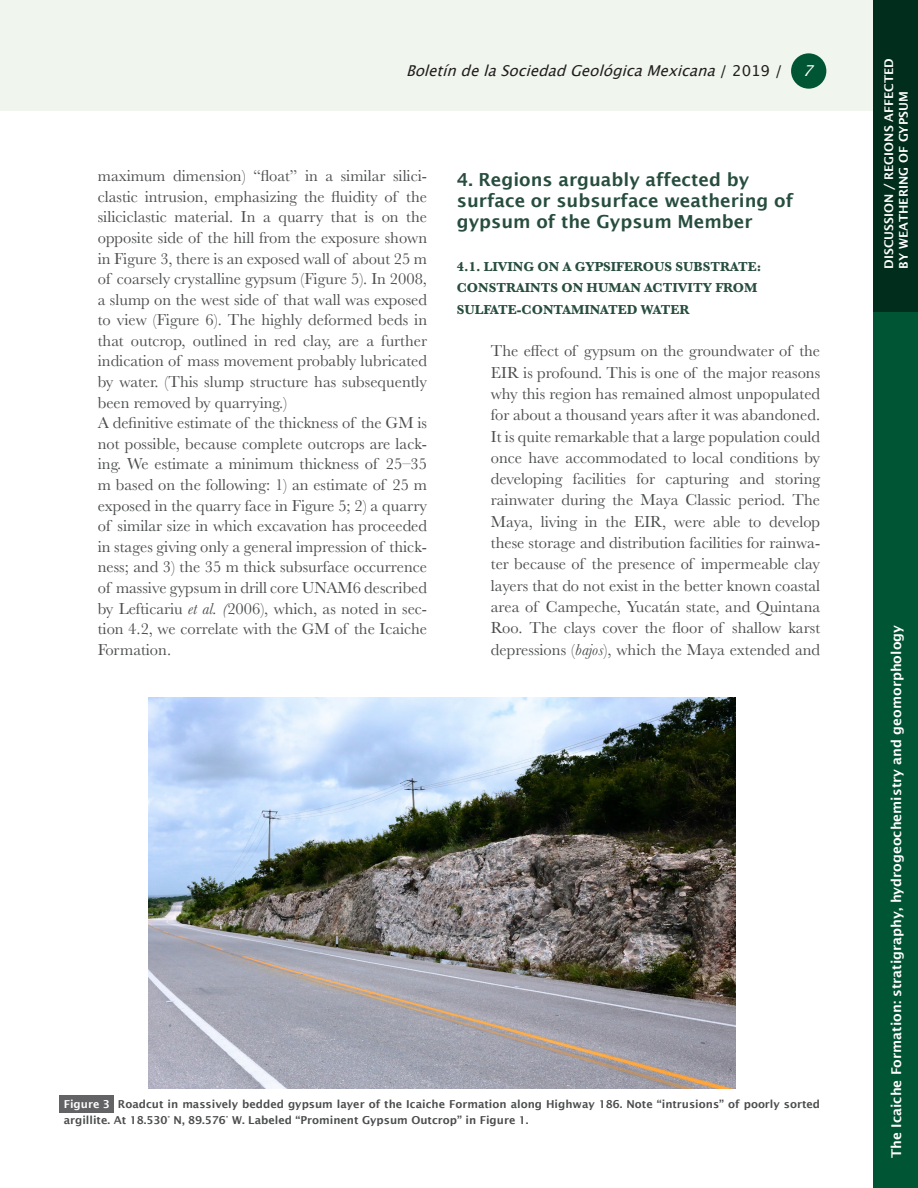
<style>
.page{position:relative;width:918px;height:1188px;background:#fff}
.page>*{position:absolute;margin:0;border:0;box-sizing:border-box;transform-origin:0 0}
.Hierarchy_1{font:600 18px/21.3px "Lucida Sans";color:#274d3e}
.Indented-text{font:16.5px/20.5px "Baskerville";color:#4b4c4d;text-align:justify}
.t1{font:italic 15px "Lucida Grande";color:#231f20}
.t2{font:italic 15px "Lucida Grande";color:#fff}
.Hierarchy_2{font:700 13.5px/21.3px "Baskerville";color:#274d3e}
.t3{font:600 13.5px "Lucida Sans";color:#fff}
.Section{font:600 12px/14.4px "Lucida Sans";color:#fff}
.Figure_foot{font:600 10.95px/16.5px "Lucida Sans";color:#4b4c4d}
.Figure_foot_number{font:600 10.95px "Lucida Sans";color:#fff}
.s1{font-style:normal}
.s2{font-style:italic}
</style>
<div class="page">
<div style="left:874px;top:311px;width:44px;height:877px;background:#005534"></div>
<div style="left:0;top:0;width:874px;height:111px;background:#f0f6ed"></div>
<div style="left:791px;top:53px;width:35px;height:36px;background:#005534;border-radius:50%"></div>
<div style="left:874px;top:0;width:44px;height:311px;background:#012d1c"></div>
<img style="left:148px;top:697px;width:588px;height:392px">
<div style="left:60px;top:1095px;width:54px;height:17px;background:#636366"></div>
<p class="t1" style="left:406px;top:62px;width:378px">BoletíndelaSociedadGeológicaMexicana<span class="s1">/ 2 0 1 9 /</span></p>
<p class="t2" style="left:803px;top:62px;width:19px">7</p>
<p class="Section" style="left:882px;top:269px;width:212px;rotate:-90deg">DISCUSSION / REGIONS AFFECTED<br>BY WEATHERING OF GYPSUM</p>
<p class="Indented-text" style="left:98px;top:166px;width:331px">maximum dimension) “float” in a similar silici&shy;clastic intrusion, emphasizing the fluidity of the siliciclastic material. In a quarry that is on the opposite side of the hill from the exposure shown in Figure 3, there is an exposed wall of about 25 m of coarsely crystalline gypsum (Figure 5). In 2008, a slump on the west side of that wall was exposed to view (Figure 6). The highly deformed beds in that outcrop, outlined in red clay, are a further indication of mass movement probably lubricated by water. (This slump structure has subsequently been removed by quarrying.)</p>
<p class="Indented-text" style="left:98px;top:413px;width:331px">A definitive estimate of the thickness of the GM is not possible, because complete outcrops are lack&shy;ing. We estimate a minimum thickness of 25–35 m based on the following: 1) an estimate of 25 m exposed in the quarry face in Figure 5; 2) a quarry of similar size in which excavation has proceeded in stages giving only a general impression of thick&shy;ness; and 3) the 35 m thick subsurface occurrence of massive gypsum in drill core UNAM6 described by Lefticariu <span class="s2">et al. (</span>2006), which, as noted in sec&shy;tion 4.2, we correlate with the GM of the Icaiche Formation.</p>
<p class="Hierarchy_1" style="left:457px;top:168px;width:338px">4. Regions arguably affected by surface or subsurface weathering of gypsum of the Gypsum Member</p>
<p class="Hierarchy_2" style="left:457px;top:256px;width:306px">4.1. LIVING ON A GYPSIFEROUS SUBSTRATE:<br>CONSTRAINTS ON HUMAN ACTIVITY FROM<br>SULFATE-CONTAMINATED WATER</p>
<p class="Indented-text" style="left:491px;top:341px;width:331px;line-height:21.3px">The effect of gypsum on the groundwater of the EIR is profound. This is one of the major reasons why this region has remained almost unpopulated for about a thousand years after it was abandoned.<br>It is quite remarkable that a large population could once have accommodated to local conditions by developing facilities for capturing and storing rainwater during the Maya Classic period. The Maya, living in the EIR, were able to develop these storage and distribution facilities for rainwa&shy;ter because of the presence of impermeable clay layers that do not exist in the better known coastal area of Campeche, Yucatán state, and Quintana Roo. The clays cover the floor of shallow karst depressions (<span class="s2">bajos</span>), which the Maya extended and</p>
<p class="t3" style="left:889px;top:1158px;width:534px;rotate:-90deg">The Icaiche Formation: stratigraphy, hydrogeochemistry and geomorphology</p>
<p class="Figure_foot" style="left:64px;top:1096px;width:758px;text-indent:54px">Roadcut in massively bedded gypsum layer of the Icaiche Formation along Highway 186. Note “intrusions” of poorly sorted argillite. At 18.530° N, 89.576° W. Labeled “Prominent Gypsum Outcrop” in Figure 1.</p>
<p class="Figure_foot_number" style="left:64px;top:1098px;width:48px">Figure 3</p>
</div>
